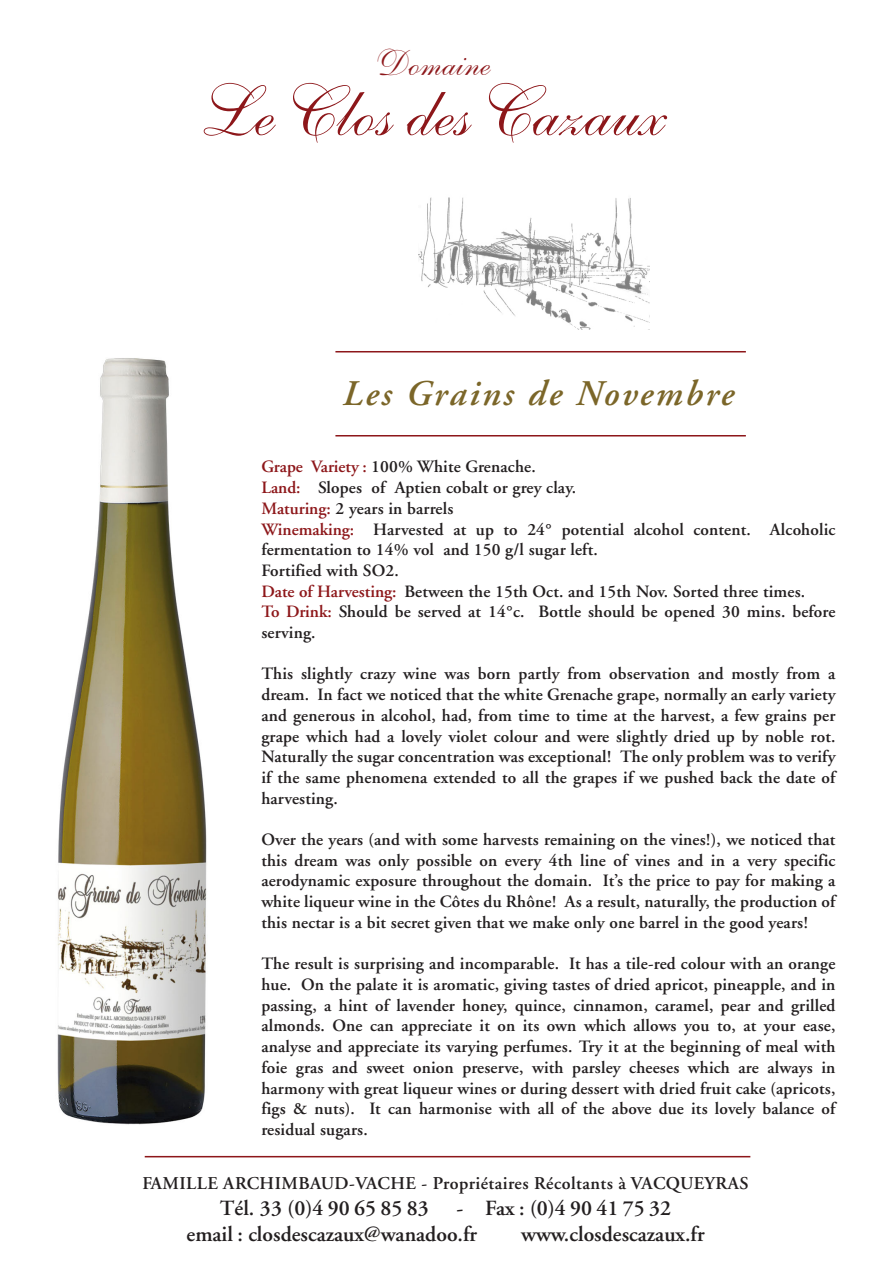
<style>
.page{position:relative;width:893px;height:1263px;background:#fff}
.page>*{position:absolute;margin:0;border:0;box-sizing:border-box;transform-origin:0 0}
.t1{font:72px "Shelley Allegro Script";color:#8d171a}
.t2{font:italic 600 36px "Adobe Garamond";letter-spacing:.07em;color:#7b6629}
.t3{font:36px "Shelley Allegro Script";color:#8d171a}
.t4{font:600 21.6px/26px "Adobe Garamond";color:#231f20}
.t5{font:600 18px "Adobe Garamond";letter-spacing:.025em;color:#231f20}
.t6{font:600 17.25px/20.7px "Adobe Garamond";letter-spacing:.01em;color:#231f20;text-align:justify}
.s1{color:#8d171a}
</style>
<div class="page">
<img style="left:419px;top:197px;width:231px;height:132px">
<hr style="left:335px;top:351px;width:411px;height:1px;background:#8d171a">
<hr style="left:335px;top:435px;width:411px;height:1px;background:#8d171a">
<hr style="left:145px;top:1156px;width:605px;height:1px;background:#8d171a">
<img style="left:57px;top:358px;width:150px;height:767px">
<h2 class="t3" style="left:376px;top:42px;width:115px">Domaine</h2>
<h1 class="t1" style="left:202px;top:69px;width:463px">Le Clos des Cazaux</h1>
<h2 class="t2" style="left:341px;top:374px;width:393px">Les Grains de Novembre</h2>
<p class="t6" style="left:261px;top:457px;width:576px;text-align:left"><span class="s1">Grape Variety :</span> 100% White Grenache.<br><span class="s1">Land:</span> Slopes of Aptien cobalt or grey clay.<br><span class="s1">Maturing:</span> 2 years in barrels<br><span class="s1">Winemaking:</span> Harvested at up to 24° potential alcohol content. Alcoholic fermentation to 14% vol and 150 g/l sugar left.<br>Fortified with SO2.<br><span class="s1">Date of Harvesting:</span> Between the 15th Oct. and 15th Nov. Sorted three times.<br><span class="s1">To Drink:</span> Should be served at 14°c. Bottle should be opened 30 mins. before serving.</p>
<p class="t6" style="left:261px;top:664px;width:576px">This slightly crazy wine was born partly from observation and mostly from a dream. In fact we noticed that the white Grenache grape, normally an early variety and generous in alcohol, had, from time to time at the harvest, a few grains per grape which had a lovely violet colour and were slightly dried up by noble rot.<br>Naturally the sugar concentration was exceptional! The only problem was to verify if the same phenomena extended to all the grapes if we pushed back the date of harvesting.</p>
<p class="t6" style="left:261px;top:829px;width:576px">Over the years (and with some harvests remaining on the vines!), we noticed that this dream was only possible on every 4th line of vines and in a very specific aerodynamic exposure throughout the domain. It’s the price to pay for making a white liqueur wine in the Côtes du Rhône! As a result, naturally, the production of this nectar is a bit secret given that we make only one barrel in the good years!</p>
<p class="t6" style="left:261px;top:954px;width:576px">The result is surprising and incomparable. It has a tile-red colour with an orange hue. On the palate it is aromatic, giving tastes of dried apricot, pineapple, and in passing, a hint of lavender honey, quince, cinnamon, caramel, pear and grilled almonds. One can appreciate it on its own which allows you to, at your ease, analyse and appreciate its varying perfumes. Try it at the beginning of meal with foie gras and sweet onion preserve, with parsley cheeses which are always in harmony with great liqueur wines or during dessert with dried fruit cake (apricots, figs &amp; nuts). It can harmonise with all of the above due its lovely balance of residual sugars.</p>
<p class="t5" style="left:142px;top:1173px;width:608px">FAMILLE ARCHIMBAUD-VACHE - Propriétaires Récoltants à VACQUEYRAS</p>
<p class="t4" style="left:220px;top:1196px;width:210px">Tél. 33 (0)4 90 65 85 83</p>
<p class="t4" style="left:186px;top:1196px;width:486px;text-indent:270px">- Fax : (0)4 90 41 75 32 email : closdescazaux@wanadoo.fr</p>
<p class="t4" style="left:521px;top:1221px;width:185px">www.closdescazaux.fr</p>
</div>
